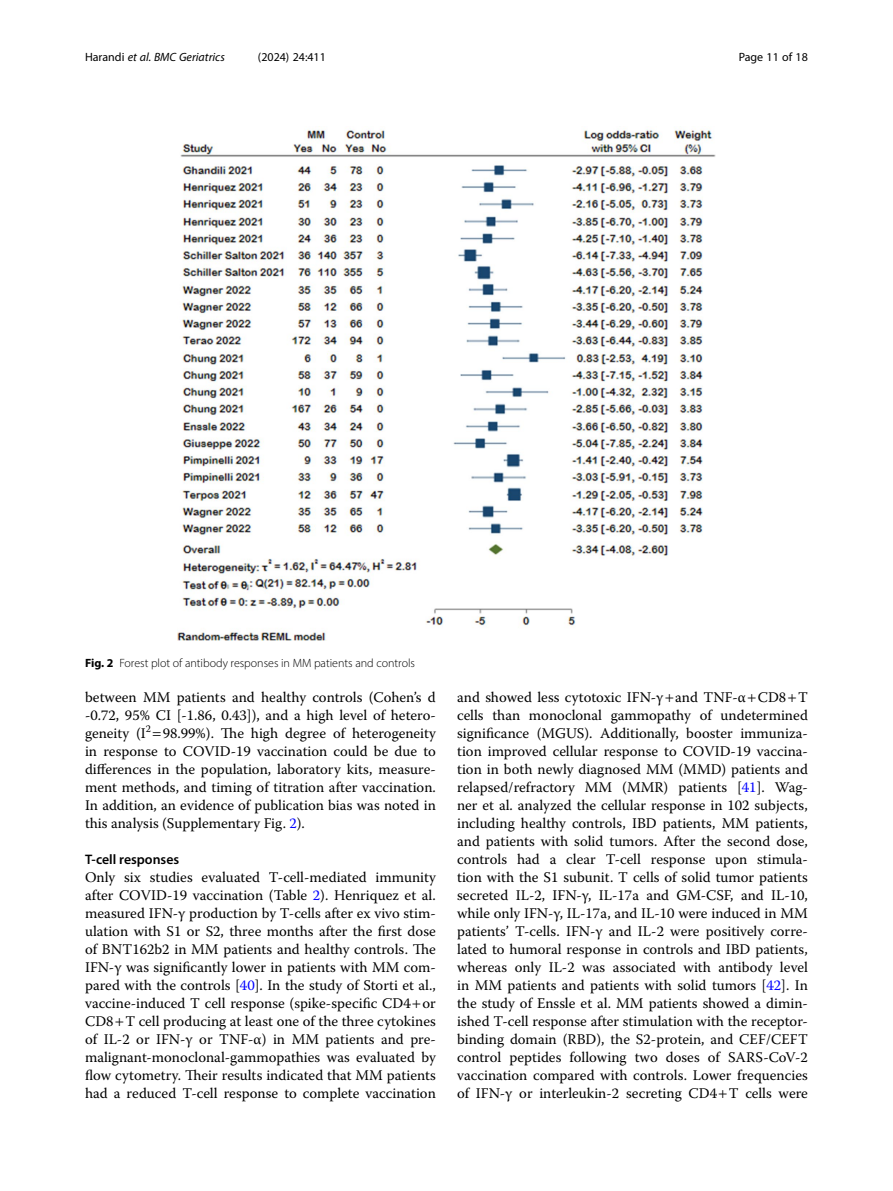
<style>
.page{position:relative;width:893px;height:1191px;background:#fff}
.page>*{position:absolute;margin:0;border:0;box-sizing:border-box;transform-origin:0 0}
.Body_Text{font:14.7px/18px "Warnock Pro";color:#000;text-align:justify}
.Head_2{font:600 13.8px "Myriad Pro";color:#000}
.Figure_Caption{font:300 12px "Myriad Pro";color:#000}
.t1{font:italic 12px "Myriad Pro";color:#000}
.t2{font:12px "Myriad Pro";color:#000}
.s1{font-style:normal}
.s2{font-weight:700}
.s3{color:#00f}
</style>
<div class="page">
<img style="left:178px;top:126px;width:537px;height:514px">
<p class="t1" style="left:85px;top:50px;width:141px"><span class="s1">Harandi</span> et al. BMC Geriatrics</p>
<p class="t2" style="left:258px;top:50px;width:70px">(2024) 24:411</p>
<p class="t2" style="left:739px;top:50px;width:71px">Page 11 of 18</p>
<p class="Figure_Caption" style="left:85px;top:656px;width:332px"><span class="s2">Fig. 2</span> Forest plot of antibody responses in MM patients and controls</p>
<p class="Body_Text" style="left:85px;top:688px;width:352px">between MM patients and healthy controls (Cohen’s d -0.72, 95% CI [-1.86, 0.43]), and a high level of hetero&shy;geneity (I<sup>2</sup> 98.99%). The high degree of heterogeneity in response to COVID-19 vaccination could be due to differences in the population, laboratory kits, measure&shy;ment methods, and timing of titration after vaccination.<br>In addition, an evidence of publication bias was noted in this analysis (Supplementary Fig. <span class="s3">2</span>).</p>
<p class="Head_2" style="left:85px;top:851px;width:96px">T-cell responses</p>
<p class="Body_Text" style="left:85px;top:868px;width:352px">Only six studies evaluated T-cell-mediated immunity after COVID-19 vaccination (Table <span class="s3">2</span>). Henriquez et al. measured IFN-γ production by T-cells after ex vivo stim&shy;ulation with S1 or S2, three months after the first dose of BNT162b2 in MM patients and healthy controls. The IFN-γ was significantly lower in patients with MM com&shy;pared with the controls [<span class="s3">40</span>]. In the study of Storti et al., vaccine-induced T cell response (spike-specific CD4 or CD8 T cell producing at least one of the three cytokines of IL-2 or IFN-γ or TNF-α) in MM patients and pre&shy;malignant-monoclonal-gammopathies was evaluated by flow cytometry. Their results indicated that MM patients had a reduced T-cell response to complete vaccination</p>
<p class="Body_Text" style="left:457px;top:688px;width:352px">and showed less cytotoxic IFN-γ and TNF-α CD8 T cells than monoclonal gammopathy of undetermined significance (MGUS). Additionally, booster immuniza&shy;tion improved cellular response to COVID-19 vaccina&shy;tion in both newly diagnosed MM (MMD) patients and relapsed/refractory MM (MMR) patients [<span class="s3">41</span>]. Wag&shy;ner et al. analyzed the cellular response in 102 subjects, including healthy controls, IBD patients, MM patients, and patients with solid tumors. After the second dose, controls had a clear T-cell response upon stimula&shy;tion with the S1 subunit. T cells of solid tumor patients secreted IL-2, IFN-γ, IL-17a and GM-CSF, and IL-10, while only IFN-γ, IL-17a, and IL-10 were induced in MM patients’ T-cells. IFN-γ and IL-2 were positively corre&shy;lated to humoral response in controls and IBD patients, whereas only IL-2 was associated with antibody level in MM patients and patients with solid tumors [<span class="s3">42</span>]. In the study of Enssle et al. MM patients showed a dimin&shy;ished T-cell response after stimulation with the receptor&shy;binding domain (RBD), the S2-protein, and CEF/CEFT control peptides following two doses of SARS-CoV-2 vaccination compared with controls. Lower frequencies of IFN-γ or interleukin-2 secreting CD4 T cells were</p>
</div>
